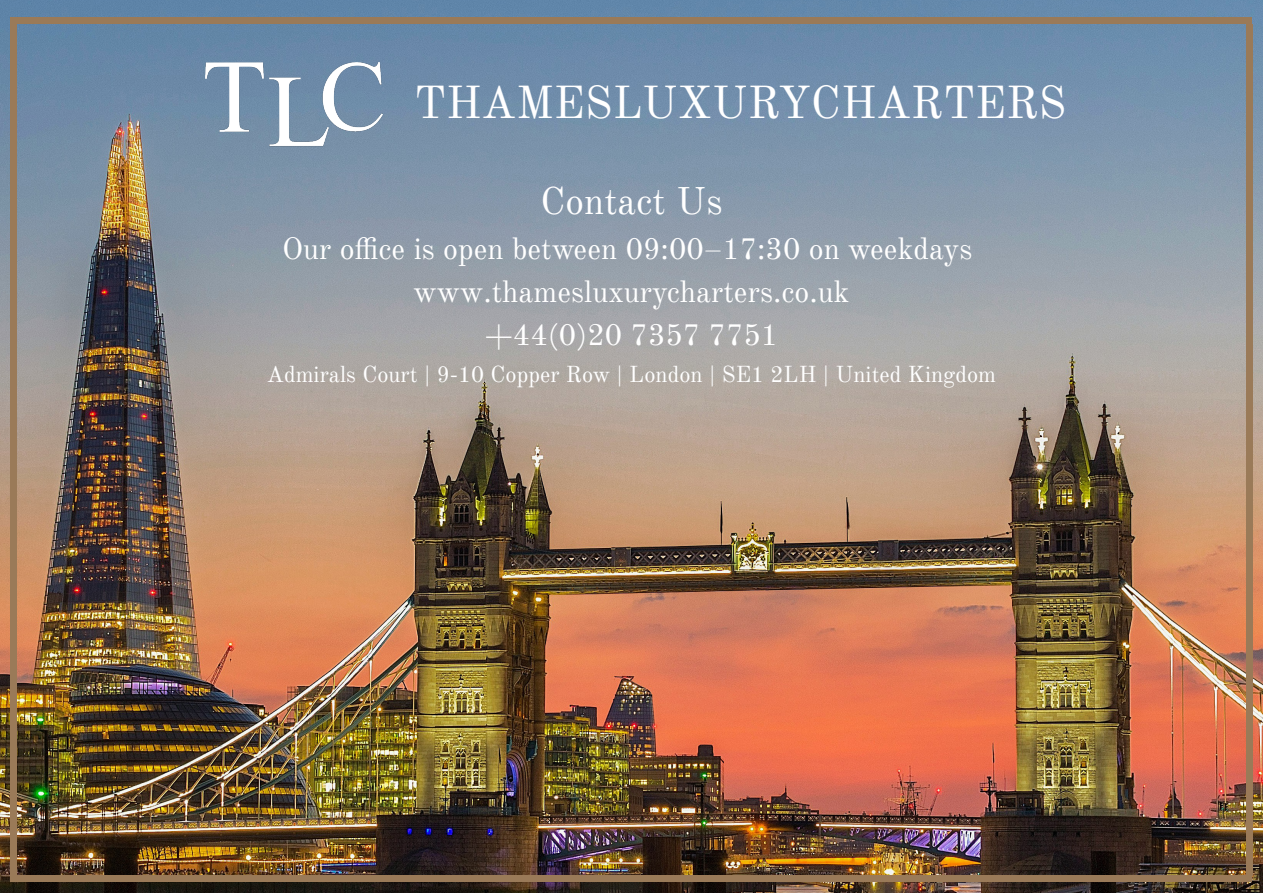
<style>
.page{position:relative;width:1263px;height:893px;background:#fff}
.page>*{position:absolute;margin:0;border:0;box-sizing:border-box;transform-origin:0 0}
.t1{font:45px "Old Standard TT";color:#fff}
.t2{font:37.5px "Old Standard TT";color:#fff}
.t3{font:30px "Old Standard TT";color:#fff}
.t4{font:22.5px "Old Standard TT";color:#fff}
</style>
<div class="page">
<img style="left:0;top:0;width:1263px;height:893px">
<img style="left:205px;top:61px;width:178px;height:86px">
<div style="left:1246px;top:24px;width:6px;height:852px;background:#9a7a58"></div>
<div style="left:11px;top:24px;width:6px;height:852px;background:#9a7a58"></div>
<div style="left:11px;top:17px;width:1241px;height:7px;background:#9a7a58"></div>
<div style="left:11px;top:876px;width:1241px;height:6px;background:#9a7a58"></div>
<p class="t1" style="left:414px;top:75px;width:654px">THAMESLUXURYCHARTERS</p>
<p class="t2" style="left:540px;top:178px;width:184px">Contact Us</p>
<p class="t3" style="left:282px;top:230px;width:516px">Our office is open between 09:00–17 :30onw</p>
<p class="t3" style="left:884px;top:230px;width:82px">eekdays</p>
<p class="t3" style="left:413px;top:273px;width:437px">www.thamesluxurycharters.co.uk</p>
<p class="t3" style="left:485px;top:316px;width:288px">+44(0)20 7357 7751</p>
<p class="t4" style="left:267px;top:361px;width:731px">Admirals Court | 9 -10 Copper Row | London | SE1 2LH | United Kingdom</p>
</div>
